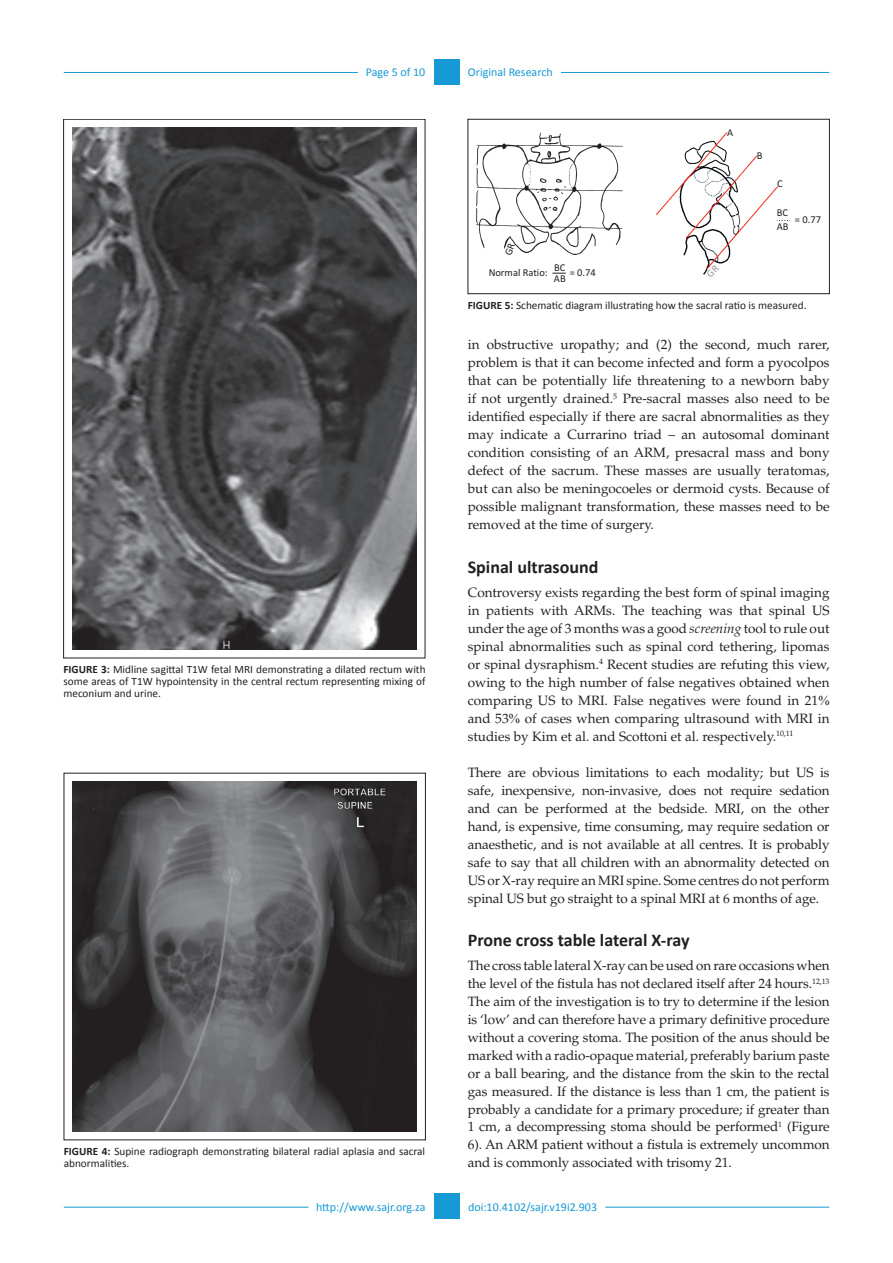
<style>
.page{position:relative;width:893px;height:1263px;background:#fff}
.page>*{position:absolute;margin:0;border:0;box-sizing:border-box;transform-origin:0 0}
._2_1_line{font:700 18px "Calibri";color:#231f20}
.Text1{font:13.5px/18px "Palatino";color:#231f20;text-align:justify}
.Text{font:13.5px/18px "Palatino";letter-spacing:-.01em;color:#231f20;text-align:justify}
.t1{font:12px "Calibri";color:#1799d5}
.Figure_caption{font:11.25px/12px "Calibri";color:#231f20;text-align:justify}
.t2{font:10.5px/11.1px "Calibri";color:#231f20}
.s1{font-weight:700}
.s2{font-style:italic}
.s3{font-family:"Times New Roman"}
</style>
<div class="page">
<div style="left:434px;top:59px;width:25px;height:26px;background:#1799d5"></div>
<hr style="left:64px;top:72px;width:294px;height:1px;background:#1799d5">
<hr style="left:561px;top:72px;width:268px;height:1px;background:#1799d5">
<hr style="left:64px;top:1207px;width:244px;height:1px;background:#1799d5">
<hr style="left:605px;top:1207px;width:224px;height:1px;background:#1799d5">
<div style="left:434px;top:1193px;width:25px;height:26px;background:#1799d5"></div>
<img style="left:72px;top:128px;width:345px;height:521px">
<img style="left:72px;top:782px;width:345px;height:349px">
<img style="left:476px;top:133px;width:146px;height:122px">
<img style="left:656px;top:133px;width:121px;height:141px">
<svg style="left:552px;top:273px;width:14px;height:1px"></svg>
<div style="left:468px;top:119px;width:362px;height:175px;border:1px solid #231f20"></div>
<svg style="left:505px;top:243px;width:10px;height:12px"></svg>
<svg style="left:706px;top:264px;width:13px;height:10px"></svg>
<p class="t1" style="left:366px;top:65px;width:61px">Page 5 of 10</p>
<p class="t1" style="left:468px;top:65px;width:86px">Original Research</p>
<p class="t2" style="left:489px;top:267px;width:61px">Normal Ratio:</p>
<p class="t2" style="left:554px;top:261px;width:13px">BC<br>AB</p>
<p class="t2" style="left:570px;top:267px;width:28px">= 0.74</p>
<p class="t2" style="left:727px;top:127px;width:8px">A</p>
<p class="t2" style="left:757px;top:150px;width:7px">B</p>
<p class="t2" style="left:777px;top:178px;width:7px">C</p>
<p class="t2" style="left:777px;top:205px;width:13px;line-height:14.1px">BC<br>AB</p>
<p class="t2" style="left:795px;top:214px;width:28px">= 0.77</p>
<p class="Figure_caption" style="left:63px;top:663px;width:364px"><span class="s1">FIGURE 3:</span> Midline sagittal T1W fetal MRI demonstrating a dilated rectum with some areas of T1W hypointensity in the central rectum representing mixing of meconium and urine.</p>
<p class="Figure_caption" style="left:64px;top:1145px;width:363px"><span class="s1">FIGURE 4:</span> Supine radiograph demonstrating bilateral radial aplasia and sacral abnormalities.</p>
<p class="Figure_caption" style="left:468px;top:299px;width:340px"><span class="s1">FIGURE 5:</span> Schematic diagram illustrating how the sacral ratio is measured.</p>
<p class="Text1" style="left:468px;top:336px;width:363px">in obstructive uropathy; and (2) the second, much rarer, problem is that it can become infected and form a pyocolpos that can be potentially life threatening to a newborn baby if not urgently drained.<sup>5</sup> Pre-sacral masses also need to be identified especially if there are sacral abnormalities as they may indicate a Currarino triad – an autosomal dominant condition consisting of an ARM, presacral mass and bony defect of the sacrum. These masses are usually teratomas, but can also be meningocoeles or dermoid cysts. Because of possible malignant transformation, these masses need to be removed at the time of surgery.</p>
<p class="_2_1_line" style="left:468px;top:555px;width:132px">Spinal ultrasound</p>
<p class="Text1" style="left:468px;top:584px;width:363px">Controversy exists regarding the best form of spinal imaging in patients with ARMs. The teaching was that spinal US under the age of 3 months was a good <span class="s2">screening</span> tool to rule out spinal abnormalities such as spinal cord tethering, lipomas or spinal dysraphism.<sup>4</sup> Recent studies are refuting this view, owing to the high number of false negatives obtained when comparing US to MRI. False negatives were found in 21<span class="s3">% </span>and 53<span class="s3">%</span> of cases when comparing ultrasound with MRI in studies by Kim et al. and Scottoni et al. respectively.<sup>10,11</sup></p>
<p class="Text" style="left:468px;top:764px;width:363px">There are obvious limitations to each modality; but US is safe, inexpensive, non-invasive, does not require sedation and can be performed at the bedside. MRI, on the other hand, is expensive, time consuming, may require sedation or anaesthetic, and is not available at all centres. It is probably safe to say that all children with an abnormality detected on US or X-ray require an MRI spine. Some centres do not perform spinal US but go straight to a spinal MRI at 6 months of age.</p>
<p class="_2_1_line" style="left:468px;top:929px;width:223px">Prone cross table lateral X-ray</p>
<p class="Text1" style="left:468px;top:957px;width:363px">The cross table lateral X-ray can be used on rare occasions when the level of the fistula has not declared itself after 24 hours.<sup>12,13<br></sup>The aim of the investigation is to try to determine if the lesion is ‘low’ and can therefore have a primary definitive procedure without a covering stoma. The position of the anus should be marked with a radio-opaque material, preferably barium paste or a ball bearing, and the distance from the skin to the rectal gas measured. If the distance is less than 1 cm, the patient is probably a candidate for a primary procedure; if greater than 1 cm, a decompressing stoma should be performed<sup>1</sup> (Figure 6). An ARM patient without a fistula is extremely uncommon and is commonly associated with trisomy 21.</p>
<p class="t1" style="left:316px;top:1199px;width:111px">http://www.sajr.org.za</p>
<p class="t1" style="left:468px;top:1199px;width:131px">doi:10.4102/sajr.v19i2.903</p>
</div>
